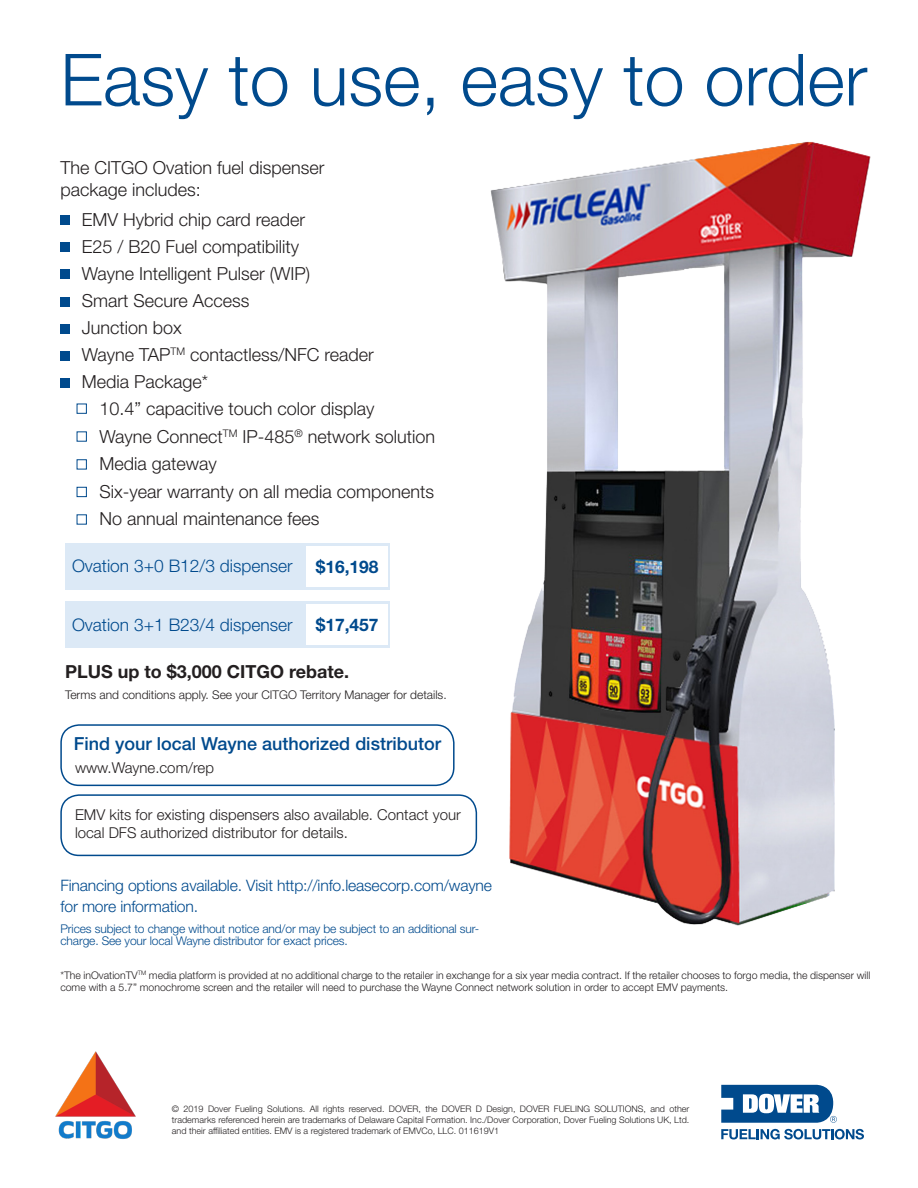
<style>
.page{position:relative;width:918px;height:1188px;background:#fff}
.page>*{position:absolute;margin:0;border:0;box-sizing:border-box;transform-origin:0 0}
.t1{font:300 72px "Helvetica Neue LT Std";color:#004a8d}
.t2{font:300 18px/27px "Helvetica Neue LT Std";color:#231f20}
.t3{font:500 18px "Helvetica Neue LT Std";color:#004a8d}
.t4{font:700 18px "Helvetica Neue LT Std";color:#231f20}
.t5{font:300 17.4px "Helvetica Neue LT Std";color:#004a8d}
.t6{font:700 17.4px "Helvetica Neue LT Std";color:#004a8d}
.t7{font:300 15.75px/21px "Helvetica Neue LT Std";letter-spacing:-.01em;color:#004a8d}
.t8{font:300 15px/18px "Helvetica Neue LT Std";color:#231f20}
.t9{font:300 12px/12px "Helvetica Neue LT Std";letter-spacing:-.01em;color:#004a8d}
.t10{font:300 12px "Helvetica Neue LT Std";color:#231f20}
.t11{font:300 10.5px/12.6px "Helvetica Neue LT Std";color:#231f20}
.t12{font:300 9px/10.8px "Helvetica Neue LT Std";color:#231f20;text-align:justify}
</style>
<div class="page">
<div style="left:60px;top:724px;width:395px;height:62px;border:2px solid #004a8d;border-radius:18px"></div>
<div style="left:60px;top:794px;width:417px;height:62px;border:2px solid #004a8d;border-radius:18px"></div>
<div style="left:60px;top:215px;width:10px;height:10px;background:#004a8d"></div>
<div style="left:60px;top:270px;width:10px;height:9px;background:#004a8d"></div>
<div style="left:60px;top:324px;width:10px;height:9px;background:#004a8d"></div>
<div style="left:77px;top:404px;width:10px;height:10px;border:1px solid #004a8d"></div>
<div style="left:77px;top:431px;width:10px;height:11px;border:1px solid #004a8d"></div>
<div style="left:77px;top:459px;width:10px;height:10px;border:1px solid #004a8d"></div>
<div style="left:77px;top:487px;width:10px;height:10px;border:1px solid #004a8d"></div>
<div style="left:77px;top:514px;width:10px;height:11px;border:1px solid #004a8d"></div>
<div style="left:60px;top:242px;width:10px;height:10px;background:#004a8d"></div>
<div style="left:60px;top:297px;width:10px;height:9px;background:#004a8d"></div>
<div style="left:60px;top:351px;width:10px;height:10px;background:#004a8d"></div>
<div style="left:60px;top:379px;width:10px;height:9px;background:#004a8d"></div>
<svg style="left:721px;top:1085px;width:116px;height:38px"></svg>
<svg style="left:721px;top:1129px;width:143px;height:10px"></svg>
<div style="left:65px;top:543px;width:325px;height:47px;background:#dce9f6"></div>
<div style="left:65px;top:601px;width:325px;height:46px;background:#dce9f6"></div>
<div style="left:306px;top:546px;width:81px;height:41px;background:#fff"></div>
<div style="left:306px;top:604px;width:81px;height:41px;background:#fff"></div>
<img style="left:390px;top:141px;width:481px;height:785px">
<img style="left:55px;top:1051px;width:81px;height:88px">
<h1 class="t1" style="left:60px;top:36px;width:808px">Easy to use, easy to order</h1>
<p class="t2" style="left:60px;top:157px;width:266px;line-height:21.6px">The CITGO Ovation fuel dispenser package includes:</p>
<p class="t2" style="left:82px;top:206px;width:294px">EMV Hybrid chip card reader<br>E25 / B20 Fuel compatibility<br>Wayne Intelligent Pulser (WIP)<br>Smart Secure Access<br>Junction box<br>Wayne TAP<sup>TM</sup> contactless/NFC reader<br>Media Package*</p>
<p class="t2" style="left:100px;top:394px;width:337px;line-height:27.6px">10.4” capacitive touch color display<br>Wayne Connect<sup>TM</sup> IP-485<sup>®</sup> network solution<br>Media gateway<br>Six-year warranty on all media components<br>No annual maintenance fees</p>
<p class="t5" style="left:72px;top:555px;width:222px">Ovation 3+0 B12/3 dispenser</p>
<p class="t5" style="left:72px;top:614px;width:222px">Ovation 3+1 B23/4 dispenser</p>
<p class="t6" style="left:316px;top:556px;width:64px">$16,198</p>
<p class="t6" style="left:316px;top:614px;width:64px">$17,457</p>
<p class="t4" style="left:65px;top:660px;width:286px">PLUS up to $3,000 CITGO rebate.</p>
<p class="t10" style="left:65px;top:688px;width:383px">Terms and conditions apply. See your CITGO Territory Manager for details.</p>
<p class="t3" style="left:74px;top:733px;width:369px">Find your local Wayne authorized distributor</p>
<p class="t8" style="left:75px;top:759px;width:140px">www.Wayne.com/rep</p>
<p class="t8" style="left:75px;top:806px;width:387px">EMV kits for existing dispensers also available. Contact your local DFS authorized distributor for details.</p>
<p class="t7" style="left:60px;top:874px;width:433px">Financing options available. Visit http://info.leasecorp.com/wayne for more information.</p>
<p class="t9" style="left:60px;top:922px;width:420px">Prices subject to change without notice and/or may be subject to an additional sur&shy;charge. See your local Wayne distributor for exact prices.</p>
<p class="t11" style="left:60px;top:968px;width:811px">*The inOvationTV<sup>TM</sup> media platform is provided at no additional charge to the retailer in exchange for a six year media contract. If the retailer chooses to forgo media, the dispenser will come with a 5.7” monochrome screen and the retailer will need to purchase the Wayne Connect network solution in order to accept EMV payments.</p>
<p class="t12" style="left:172px;top:1104px;width:519px">© 2019 Dover Fueling Solutions. All rights reserved. DOVER, the DOVER D Design, DOVER FUELING SOLUTIONS, and other trademarks referenced herein are trademarks of Delaware Capital Formation. Inc./Dover Corporation, Dover Fueling Solutions UK, Ltd. and their affiliated entities. EMV is a registered trademark of EMVCo, LLC. 011619V1</p>
</div>
